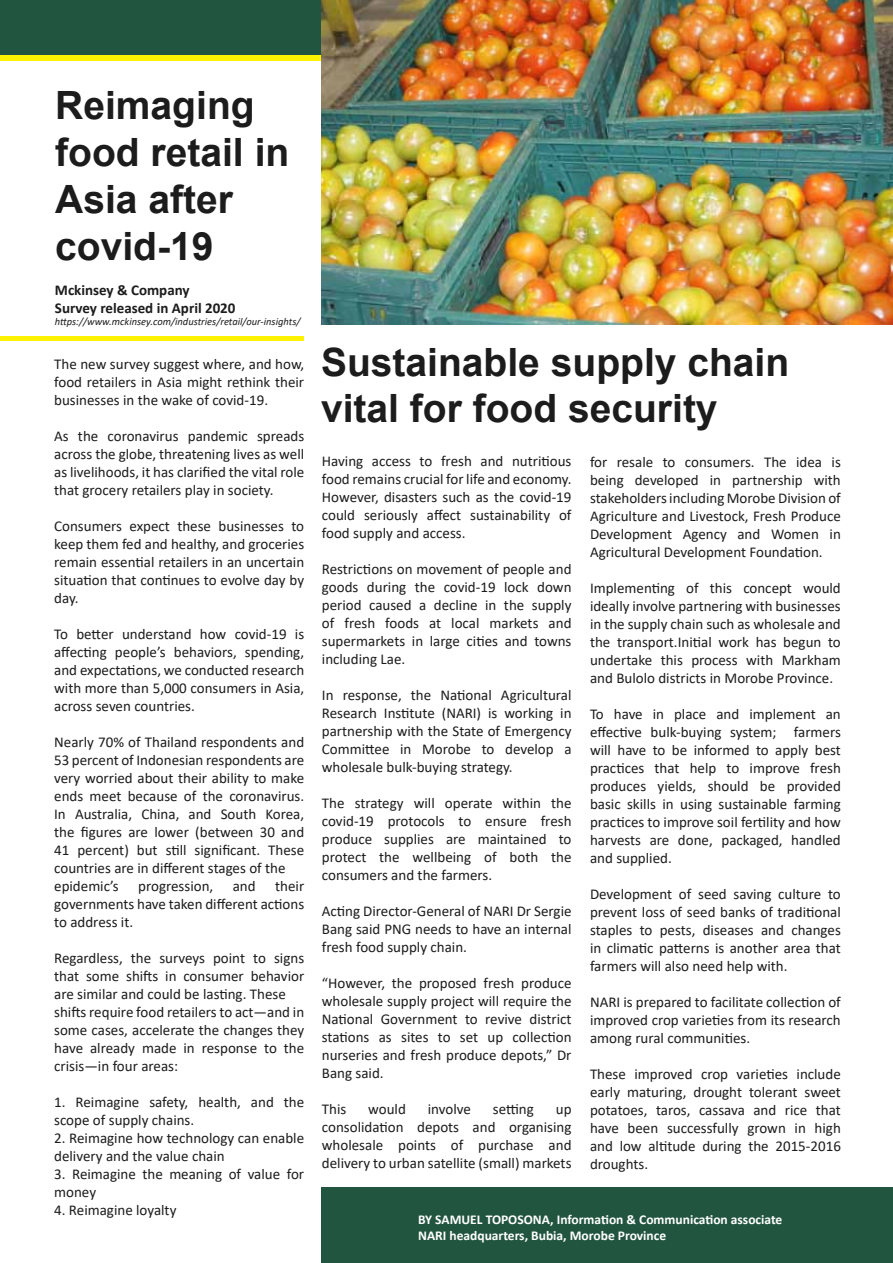
<style>
.page{position:relative;width:893px;height:1263px;background:#fff}
.page>*{position:absolute;margin:0;border:0;box-sizing:border-box;transform-origin:0 0}
.t1{font:700 39px/46.8px "Arial";color:#1c1c1c}
.t2{font:15px/18px "Calibri";color:#1c1c1c;text-align:justify}
.t3{font:700 15px/18px "Calibri";color:#1c1c1c}
.t4{font:700 13.5px/16.2px "Calibri";color:#fff}
.t5{font:italic 10.5px "Calibri";color:#1c1c1c}
</style>
<div class="page">
<div style="left:0;top:54px;width:893px;height:6px;background:#fff200"></div>
<div style="left:0;top:0;width:893px;height:54px;background:#22553f"></div>
<img style="left:321px;top:0;width:572px;height:324px">
<hr style="left:0;top:336px;width:304px;height:4px;background:#fff200">
<div style="left:322px;top:1187px;width:571px;height:76px;background:#22553f"></div>
<h1 class="t1" style="left:55px;top:82px;width:236px">Reimaging food retail in<br>Asia after covid-19</h1>
<p class="t3" style="left:55px;top:281px;width:182px">Mckinsey &amp; Company<br>Survey released in April 2020</p>
<p class="t5" style="left:55px;top:315px;width:247px">https://www.mckinsey.com/industries/retail/our-insights/</p>
<p class="t2" style="left:54px;top:354px;width:252px">The new survey suggest where, and how, food retailers in Asia might rethink their businesses in the wake of covid-19.</p>
<p class="t2" style="left:54px;top:426px;width:252px">As the coronavirus pandemic spreads across the globe, threatening lives as well as livelihoods, it has clarified the vital role that grocery retailers play in society.</p>
<p class="t2" style="left:54px;top:516px;width:252px">Consumers expect these businesses to keep them fed and healthy, and groceries remain essential retailers in an uncertain situation that continues to evolve day by day.</p>
<p class="t2" style="left:54px;top:624px;width:252px">To better understand how covid-19 is affecting people’s behaviors, spending, and expectations, we conducted research with more than 5,000 consumers in Asia, across seven countries.</p>
<p class="t2" style="left:54px;top:732px;width:252px;text-align:left">Nearly 70% of Thailand respondents and 53 percent of Indonesian respondents are very worried about their ability to make ends meet because of the coronavirus.<br>In Australia, China, and South Korea, the figures are lower (between 30 and 41 percent) but still significant. These countries are in different stages of the epidemic’s</p>
<p class="t2" style="left:54px;top:876px;width:252px;text-indent:221px">their governments have taken different actions to address it.</p>
<p class="t2" style="left:54px;top:948px;width:252px;text-align:left">Regardless, the surveys point to signs that some shifts in consumer behavior are similar and could be lasting. These shifts require food retailers to act—and in some cases, accelerate the changes they have already made in response to the crisis—in four areas:</p>
<p class="t2" style="left:54px;top:1092px;width:251px">1. Reimagine safety, health, and the scope of supply chains.</p>
<p class="t2" style="left:54px;top:1128px;width:251px">2. Reimagine how technology can enable delivery and the value chain</p>
<p class="t2" style="left:54px;top:1164px;width:251px">3. Reimagine the meaning of value for money</p>
<p class="t2" style="left:54px;top:1200px;width:124px">4. Reimagine loyalty</p>
<p class="t2" style="left:138px;top:876px;width:77px">progression,</p>
<p class="t2" style="left:233px;top:876px;width:24px">and</p>
<h1 class="t1" style="left:321px;top:339px;width:470px">Sustainable supply chain vital for food security</h1>
<p class="t2" style="left:322px;top:452px;width:251px">Having access to fresh and nutritious food remains crucial for life and economy.<br>However, disasters such as the covid-19 could seriously affect sustainability of food supply and access.</p>
<p class="t2" style="left:322px;top:560px;width:251px">Restrictions on movement of people and goods during the covid-19 lock down period caused a decline in the supply of fresh foods at local markets and supermarkets in large cities and towns including Lae.</p>
<p class="t2" style="left:322px;top:686px;width:251px">In response, the National Agricultural Research Institute (NARI) is working in partnership with the State of Emergency Committee in Morobe to develop a wholesale bulk-buying strategy.</p>
<p class="t2" style="left:322px;top:794px;width:251px">The strategy will operate within the covid-19 protocols to ensure fresh produce supplies are maintained to protect the wellbeing of both the consumers and the farmers.</p>
<p class="t2" style="left:322px;top:902px;width:251px">Acting Director-General of NARI Dr Sergie Bang said PNG needs to have an internal fresh food supply chain.</p>
<p class="t2" style="left:322px;top:974px;width:251px">“However, the proposed fresh produce wholesale supply project will require the National Government to revive district stations as sites to set up collection nurseries and fresh produce depots,” Dr Bang said.</p>
<p class="t2" style="left:322px;top:1100px;width:26px">This</p>
<p class="t2" style="left:368px;top:1100px;width:39px">would</p>
<p class="t2" style="left:428px;top:1100px;width:45px">involve</p>
<p class="t2" style="left:493px;top:1100px;width:43px">setting</p>
<p class="t2" style="left:322px;top:1100px;width:251px;text-indent:234px">up consolidation depots and organising wholesale points of purchase and delivery to urban satellite (small) markets</p>
<p class="t2" style="left:590px;top:453px;width:252px">for resale to consumers. The idea is being developed in partnership with stakeholders including Morobe Division of Agriculture and Livestock, Fresh Produce Development Agency and Women in Agricultural Development Foundation.</p>
<p class="t2" style="left:590px;top:579px;width:252px">Implementing of this concept would ideally involve partnering with businesses in the supply chain such as wholesale and the transport.Initial work has begun to undertake this process with Markham and Bulolo districts in Morobe Province.</p>
<p class="t2" style="left:590px;top:705px;width:252px">To have in place and implement an effective bulk-buying system; farmers will have to be informed to apply best practices that help to improve fresh produces yields, should be provided basic skills in using sustainable farming practices to improve soil fertility and how harvests are done, packaged, handled and supplied.</p>
<p class="t2" style="left:590px;top:885px;width:252px">Development of seed saving culture to prevent loss of seed banks of traditional staples to pests, diseases and changes in climatic patterns is another area that farmers will also need help with.</p>
<p class="t2" style="left:590px;top:993px;width:252px">NARI is prepared to facilitate collection of improved crop varieties from its research among rural communities.</p>
<p class="t2" style="left:590px;top:1065px;width:252px">These improved crop varieties include early maturing, drought tolerant sweet potatoes, taros, cassava and rice that have been successfully grown in high and low altitude during the 2015-2016 droughts.</p>
<p class="t4" style="left:418px;top:1211px;width:366px">BY SAMUEL TOPOSONA, Information &amp; Communication associate<br>NARI headquarters, Bubia, Morobe Province</p>
</div>
